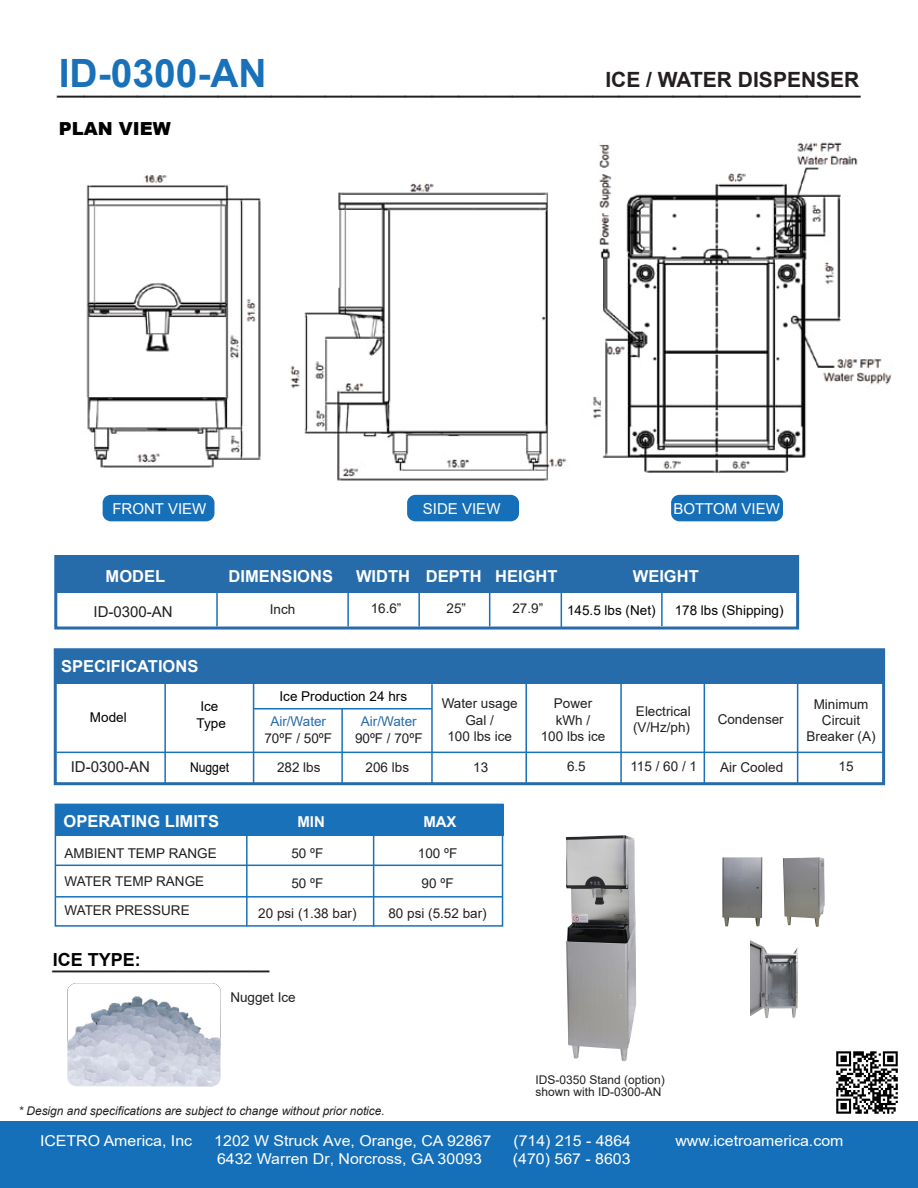
<style>
.page{position:relative;width:918px;height:1188px;background:#fff}
.page>*{position:absolute;margin:0;border:0;box-sizing:border-box;transform-origin:0 0}
.t1{font:700 39px "Arial";color:#1871b9}
.t2{font:700 21px "Arial";color:#231f20}
.t3{font:700 18px "Arial";color:#000}
.t4{font:900 18px "Arial";color:#000}
.t5{font:700 17.85px "Arial";color:#231f20;scale:2.7 1}
.t6{font:700 16.5px "Arial";color:#fff}
.t7{font:700 16.5px "Arial";color:#231f20;scale:1.13 1}
.t8{font:15px "Arial";color:#fff;scale:1.06 1}
.t9{font:15px "Arial";color:#fff}
.t10{font:15px "Arial";color:#231f20}
.t11{font:700 15px "Arial";color:#fff}
.t12{font:13.5px/16.2px "Arial";color:#231f20;text-align:center}
.t13{font:13.5px/16.2px "Arial";color:#000}
.t14{font:13.5px "Arial";color:#020202}
.t15{font:13.5px "Arial";color:#266baa}
.t16{font:13.5px "Arial";color:#000;scale:.9 1}
.t17{font:italic 12px "Arial";color:#231f20}
.t18{font:12px/12px "Arial";color:#231f20}
</style>
<div class="page">
<img style="left:86px;top:142px;width:806px;height:339px">
<hr style="left:57px;top:752px;width:827px;height:1px;background:#1871b9">
<hr style="left:253px;top:708px;width:179px;height:1px;background:#1871b9">
<hr style="left:164px;top:683px;width:2px;height:101px;background:#1871b9">
<hr style="left:341px;top:709px;width:2px;height:75px;background:#1871b9">
<hr style="left:431px;top:684px;width:2px;height:100px;background:#1871b9">
<hr style="left:525px;top:683px;width:2px;height:100px;background:#1871b9">
<hr style="left:620px;top:684px;width:2px;height:99px;background:#1871b9">
<hr style="left:253px;top:684px;width:1px;height:100px;background:#1871b9">
<div style="left:54px;top:648px;width:831px;height:137px;border:3px solid #266baa"></div>
<div style="left:55px;top:650px;width:829px;height:34px;background:#266baa"></div>
<hr style="left:704px;top:682px;width:1px;height:102px;background:#1871b9">
<hr style="left:55px;top:896px;width:448px;height:2px;background:#1871b9">
<hr style="left:55px;top:865px;width:448px;height:1px;background:#1871b9">
<hr style="left:797px;top:684px;width:1px;height:100px;background:#1871b9">
<div style="left:0;top:1122px;width:918px;height:66px;background:#1670b9"></div>
<div style="left:103px;top:495px;width:111px;height:26px;background:#1670b9;border-radius:8px"></div>
<hr style="left:246px;top:805px;width:2px;height:121px;background:#1972b9">
<div style="left:407px;top:495px;width:112px;height:26px;background:#1670b9;border-radius:8px"></div>
<div style="left:671px;top:495px;width:112px;height:26px;background:#1670b9;border-radius:8px"></div>
<hr style="left:373px;top:835px;width:1px;height:92px;background:#1972b9">
<img style="left:836px;top:1051px;width:62px;height:63px">
<hr style="left:347px;top:563px;width:2px;height:63px;background:#1871b9">
<hr style="left:418px;top:563px;width:2px;height:63px;background:#1871b9">
<hr style="left:489px;top:563px;width:1px;height:63px;background:#1871b9">
<hr style="left:216px;top:563px;width:2px;height:63px;background:#1871b9">
<div style="left:54px;top:555px;width:745px;height:75px;border:3px solid #266baa"></div>
<div style="left:56px;top:556px;width:742px;height:36px;background:#266baa"></div>
<hr style="left:561px;top:592px;width:1px;height:37px;background:#1871b9">
<div style="left:55px;top:804px;width:448px;height:123px;border:2px solid #1871b9"></div>
<div style="left:55px;top:804px;width:449px;height:32px;background:#1871b9"></div>
<hr style="left:661px;top:589px;width:2px;height:37px;background:#1871b9">
<img style="left:566px;top:835px;width:71px;height:226px">
<img style="left:783px;top:857px;width:42px;height:70px">
<img style="left:722px;top:857px;width:41px;height:70px">
<img style="left:750px;top:940px;width:48px;height:79px">
<img style="left:67px;top:983px;width:154px;height:104px">
<h1 class="t1" style="left:59px;top:46px;width:210px">ID-0300-AN</h1>
<h2 class="t2" style="left:605px;top:65px;width:255px">ICE / WATER DISPENSER</h2>
<h3 class="t5" style="left:58px;top:75px;width:299px">______________________________</h3>
<h3 class="t4" style="left:59px;top:116px;width:113px">PLAN VIEW</h3>
<p class="t9" style="left:112px;top:498px;width:95px">FRONT VIEW</p>
<p class="t9" style="left:423px;top:498px;width:79px">SIDE VIEW</p>
<p class="t9" style="left:673px;top:498px;width:108px">BOTTOM VIEW</p>
<p class="t6" style="left:106px;top:565px;width:61px">MODEL</p>
<p class="t6" style="left:229px;top:564px;width:106px">DIMENSIONS</p>
<p class="t6" style="left:356px;top:564px;width:203px">WIDTH DEPTH HEIGHT</p>
<p class="t6" style="left:633px;top:564px;width:67px">WEIGHT</p>
<p class="t10" style="left:94px;top:601px;width:81px">ID-0300-AN</p>
<p class="t12" style="left:270px;top:602px;width:27px">Inch</p>
<p class="t12" style="left:371px;top:600px;width:32px">16.6”</p>
<p class="t12" style="left:447px;top:600px;width:21px">25”</p>
<p class="t12" style="left:512px;top:600px;width:32px">27.9”</p>
<p class="t14" style="left:567px;top:601px;width:90px">145.5 lbs (Net)</p>
<p class="t14" style="left:675px;top:601px;width:110px">178 lbs (Shipping)</p>
<p class="t6" style="left:61px;top:655px;width:139px">SPECIFICATIONS</p>
<p class="t13" style="left:90px;top:709px;width:38px">Model</p>
<p class="t10" style="left:71px;top:757px;width:81px">ID-0300-AN</p>
<p class="t13" style="left:280px;top:688px;width:129px">Ice Production 24 hrs</p>
<p class="t15" style="left:270px;top:712px;width:57px">Air/Water</p>
<p class="t12" style="left:264px;top:723px;width:69px;line-height:29.2px">70ºF / 50ºF<br>282 lbs</p>
<p class="t12" style="left:541px;top:695px;width:66px">Power kWh /<br>100 lbs ice</p>
<p class="t12" style="left:442px;top:695px;width:78px">Water usage<br>Gal /<br>100 lbs ice</p>
<p class="t12" style="left:807px;top:696px;width:71px">Minimum<br>Circuit<br>Breaker (A)</p>
<p class="t13" style="left:197px;top:698px;width:31px">Ice<br>Type</p>
<p class="t12" style="left:633px;top:703px;width:59px;text-align:left">Electrical (V/Hz/ph)</p>
<p class="t12" style="left:718px;top:712px;width:68px">Condenser</p>
<p class="t15" style="left:361px;top:712px;width:57px">Air/Water</p>
<p class="t12" style="left:355px;top:730px;width:69px">90ºF / 70ºF</p>
<p class="t16" style="left:190px;top:758px;width:45px">Nugget</p>
<p class="t12" style="left:567px;top:758px;width:20px">6.5</p>
<p class="t12" style="left:630px;top:758px;width:68px">115 / 60 / 1</p>
<p class="t12" style="left:473px;top:759px;width:17px">13</p>
<p class="t12" style="left:839px;top:758px;width:17px">15</p>
<p class="t12" style="left:720px;top:759px;width:65px">Air Cooled</p>
<p class="t12" style="left:366px;top:759px;width:45px">206 lbs</p>
<p class="t6" style="left:63px;top:810px;width:157px">OPERATING LIMITS</p>
<p class="t11" style="left:297px;top:811px;width:29px">MIN</p>
<p class="t11" style="left:423px;top:811px;width:35px">MAX</p>
<p class="t12" style="left:64px;top:839px;width:154px;line-height:28.5px;text-align:left">AMBIENT TEMP RANGE<br>WATER TEMP RANGE<br>WATER PRESSURE</p>
<h3 class="t3" style="left:53px;top:947px;width:90px">ICE TYPE:</h3>
<p class="t12" style="left:291px;top:845px;width:33px">50 ºF</p>
<p class="t12" style="left:291px;top:875px;width:33px">50 ºF</p>
<p class="t12" style="left:258px;top:905px;width:100px">20 psi (1.38 bar)</p>
<p class="t7" style="left:53px;top:952px;width:193px">_____________________</p>
<p class="t12" style="left:230px;top:989px;width:67px">Nugget Ice</p>
<p class="t12" style="left:418px;top:845px;width:41px">100 ºF</p>
<p class="t12" style="left:422px;top:875px;width:33px">90 ºF</p>
<p class="t12" style="left:388px;top:905px;width:100px">80 psi (5.52 bar)</p>
<p class="t17" style="left:19px;top:1104px;width:368px">* Design and specifications are subject to change without prior notice.</p>
<p class="t18" style="left:535px;top:1073px;width:131px">IDS-0350 Stand (option) shown with ID-0300-AN</p>
<p class="t8" style="left:40px;top:1130px;width:145px">ICETRO America, Inc</p>
<p class="t8" style="left:214px;top:1130px;width:263px">1202 W Struck Ave, Orange, CA 92867</p>
<p class="t8" style="left:513px;top:1130px;width:113px">(714) 215 - 4864</p>
<p class="t8" style="left:675px;top:1130px;width:160px">www.icetroamerica.com</p>
<p class="t8" style="left:217px;top:1148px;width:251px">6432 Warren Dr, Norcross, GA 30093</p>
<p class="t8" style="left:513px;top:1148px;width:113px">(470) 567 - 8603</p>
<p class="t8" style="left:224px;top:1131px;width:27px">565</p>
<p class="t8" style="left:274px;top:1131px;width:131px">Broadway Anaheim</p>
<p class="t8" style="left:472px;top:1131px;width:18px">02</p>
<p class="t8" style="left:530px;top:1131px;width:121px">Tel: 714 215 864</p>
<p class="t8" style="left:700px;top:1131px;width:160px">www.icetroamerica.com</p>
<p class="t8" style="left:330px;top:1149px;width:160px">ive Norcross, GA 30093</p>
</div>
